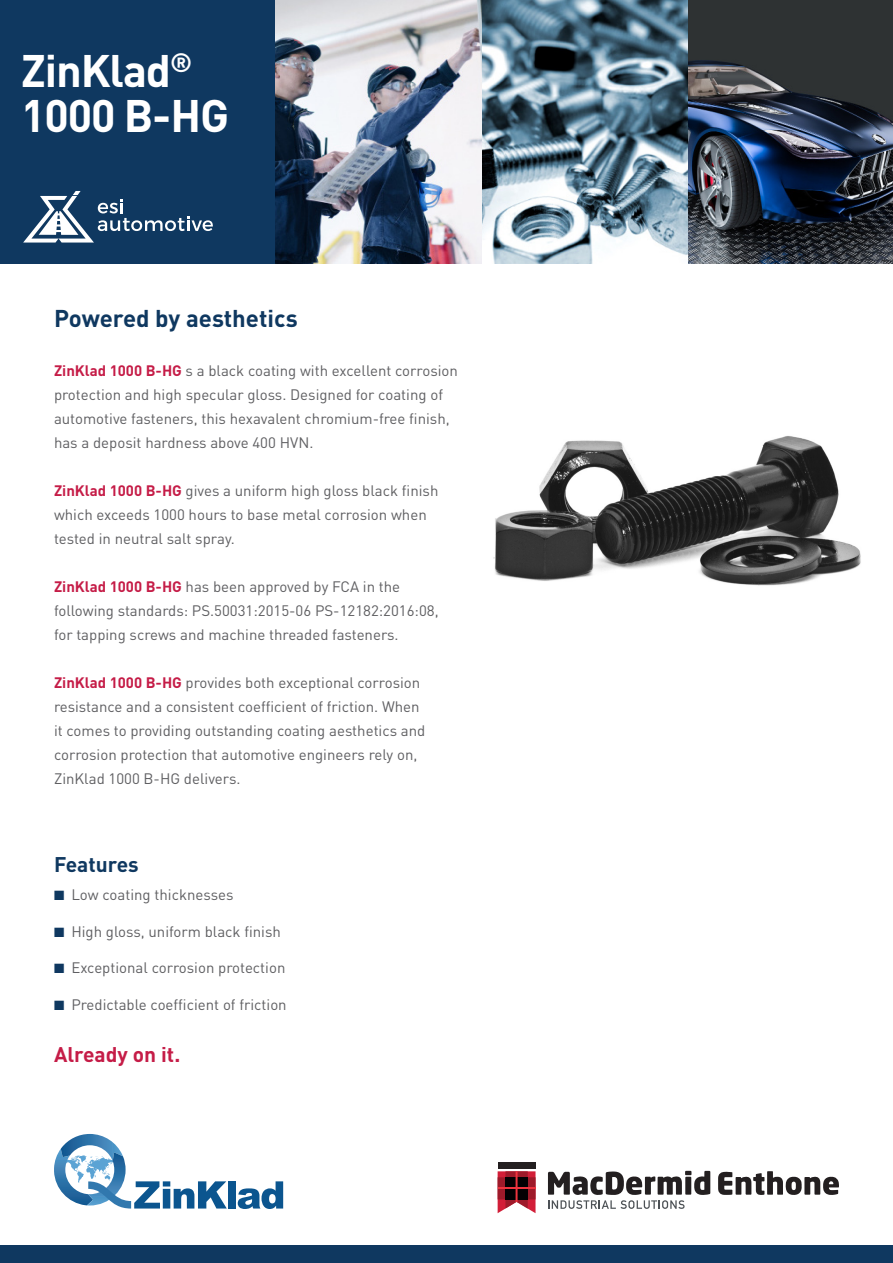
<style>
.page{position:relative;width:893px;height:1263px;background:#fff}
.page>*{position:absolute;margin:0;border:0;box-sizing:border-box;transform-origin:0 0}
.t1{font:700 45px "DIN Pro";letter-spacing:-.025em;color:#fff}
.Content_Headline_bol{font:700 24px "DIN Pro";color:#0f3860}
.t2{font:700 21px "DIN Pro";color:#c51c47}
.t3{font:700 21px "DIN Pro";color:#0f3860}
.Content_Product_text{font:15px/24px "DIN Pro";color:#5f5f62}
.s1{font-weight:700;color:#c51c47}
.s2{color:#0f3860}
</style>
<div class="page">
<div style="left:0;top:0;width:276px;height:263px;background:#0f3860"></div>
<svg style="left:23px;top:191px;width:190px;height:52px"></svg>
<div style="left:0;top:1246px;width:893px;height:17px;background:#0f3860"></div>
<svg style="left:498px;top:1171px;width:37px;height:42px;background:#8e343f"></svg>
<div style="left:498px;top:1162px;width:37px;height:6px;background:#231f20"></div>
<svg style="left:718px;top:1171px;width:121px;height:24px"></svg>
<svg style="left:548px;top:1171px;width:162px;height:38px"></svg>
<div style="left:228px;top:1181px;width:7px;height:27px;background:#0b558f"></div>
<svg style="left:238px;top:1181px;width:45px;height:28px"></svg>
<svg style="left:54px;top:1134px;width:173px;height:74px"></svg>
<img style="left:276px;top:0;width:617px;height:263px">
<img style="left:493px;top:436px;width:368px;height:150px">
<p class="t1" style="left:21px;top:40px;width:172px">ZinKlad<sup>®</sup></p>
<p class="t1" style="left:21px;top:85px;width:209px">1000 B-HG</p>
<p class="Content_Headline_bol" style="left:54px;top:302px;width:245px">Powered by aesthetics</p>
<p class="Content_Product_text" style="left:54px;top:357px;width:405px"><span class="s1">ZinKlad 1000 B-HG</span> s a black coating with excellent corrosion protection and high specular gloss. Designed for coating of automotive fasteners, this hexavalent chromium-free finish, has a deposit hardness above 400 HVN.</p>
<p class="Content_Product_text" style="left:54px;top:477px;width:386px"><span class="s1">ZinKlad 1000 B-HG</span> gives a uniform high gloss black finish which exceeds 1000 hours to base metal corrosion when tested in neutral salt spray.</p>
<p class="Content_Product_text" style="left:54px;top:573px;width:386px"><span class="s1">ZinKlad 1000 B-HG</span> has been approved by FCA in the following standards: PS.50031:2015-06 PS-12182:2016:08,</p>
<p class="Content_Product_text" style="left:54px;top:621px;width:346px">for tapping screws and machine threaded fasteners.</p>
<p class="Content_Product_text" style="left:54px;top:669px;width:368px"><span class="s1">ZinKlad 1000 B-HG</span> provides both exceptional corrosion resistance and a consistent coefficient of friction. When</p>
<p class="Content_Product_text" style="left:54px;top:717px;width:373px">it comes to providing outstanding coating aesthetics and corrosion protection that automotive engineers rely on,<br>ZinKlad 1000 B-HG delivers.</p>
<p class="t3" style="left:54px;top:850px;width:86px">Features</p>
<p class="Content_Product_text" style="left:54px;top:882px;width:181px"><span class="s2">■</span> Low coating thicknesses</p>
<p class="Content_Product_text" style="left:54px;top:918px;width:228px"><span class="s2">■</span> High gloss, uniform black finish</p>
<p class="Content_Product_text" style="left:54px;top:955px;width:233px"><span class="s2">■</span> Exceptional corrosion protection</p>
<p class="Content_Product_text" style="left:54px;top:992px;width:234px"><span class="s2">■</span> Predictable coefficient of friction</p>
<p class="t2" style="left:54px;top:1040px;width:128px">Already on it.</p>
</div>
